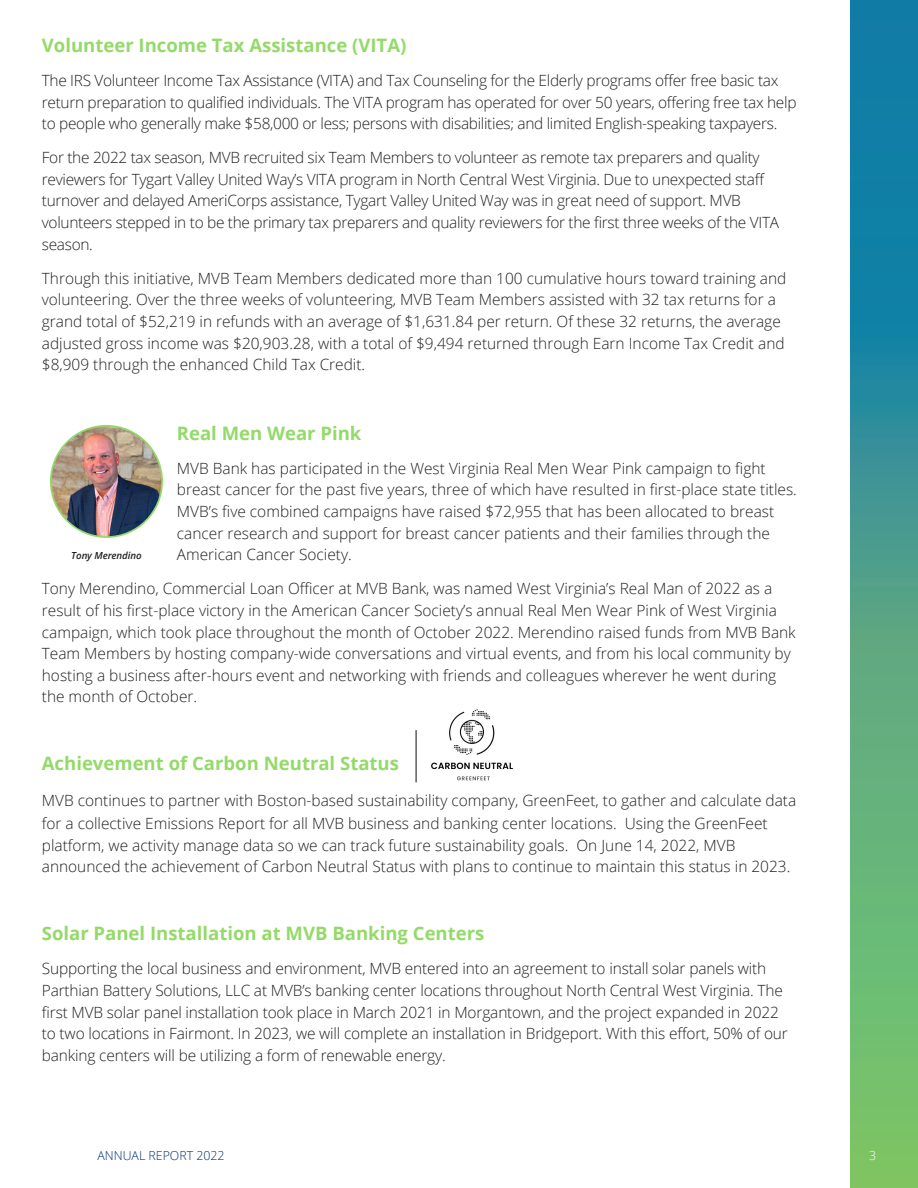
<style>
.page{position:relative;width:918px;height:1188px;background:#fff}
.page>*{position:absolute;margin:0;border:0;box-sizing:border-box;transform-origin:0 0}
.t1{font:700 18.6px "Open Sans";color:#94da69}
.t2{font:300 15.45px/21.6px "Open Sans";color:#231f20}
.t3{font:300 15.45px/21.6px "Open Sans";letter-spacing:-.02em;color:#231f20}
.t4{font:300 12.3px "Open Sans";color:#00306d}
.t5{font:300 12.3px "Open Sans";color:#fff}
.t6{font:italic 600 9.75px "Open Sans";letter-spacing:-.01em;color:#231f20}
</style>
<div class="page">
<svg style="left:851px;top:0;width:67px;height:1188px;background:#459e8b"></svg>
<img style="left:431px;top:709px;width:83px;height:72px">
<hr style="left:415px;top:730px;width:2px;height:52px;background:#636366">
<img style="left:51px;top:426px;width:111px;height:111px;border-radius:56px">
<div style="left:50px;top:425px;width:113px;height:113px;border:2px solid #94da69;border-radius:50%"></div>
<p class="t1" style="left:42px;top:32px;width:366px">Volunteer Income Tax Assistance (VITA)</p>
<p class="t3" style="left:42px;top:69px;width:756px">The IRS Volunteer Income Tax Assistance (VITA) and Tax Counseling for the Elderly programs offer free basic tax return preparation to qualified individuals. The VITA program has operated for over 50 years, offering free tax help to people who generally make $58,000 or less; persons with disabilities; and limited English-speaking taxpayers.</p>
<p class="t3" style="left:42px;top:146px;width:739px">For the 2022 tax season, MVB recruited six Team Members to volunteer as remote tax preparers and quality reviewers for Tygart Valley United Way’s VITA program in North Central West Virginia. Due to unexpected staff turnover and delayed AmeriCorps assistance, Tygart Valley United Way was in great need of support. MVB volunteers stepped in to be the primary tax preparers and quality reviewers for the first three weeks of the VITA season.</p>
<p class="t2" style="left:42px;top:267px;width:746px">Through this initiative, MVB Team Members dedicated more than 100 cumulative hours toward training and volunteering. Over the three weeks of volunteering, MVB Team Members assisted with 32 tax returns for a grand total of $52,219 in refunds with an average of $1,631.84 per return. Of these 32 returns, the average adjusted gross income was $20,903.28, with a total of $9,494 returned through Earn Income Tax Credit and $8,909 through the enhanced Child Tax Credit.</p>
<p class="t1" style="left:177px;top:420px;width:186px">Real Men Wear Pink</p>
<p class="t2" style="left:177px;top:457px;width:622px">MVB Bank has participated in the West Virginia Real Men Wear Pink campaign to fight breast cancer for the past five years, three of which have resulted in first-place state titles.<br>MVB’s five combined campaigns have raised $72,955 that has been allocated to breast cancer research and support for breast cancer patients and their families through the American Cancer Society.</p>
<p class="t2" style="left:42px;top:577px;width:755px">Tony Merendino, Commercial Loan Officer at MVB Bank, was named West Virginia’s Real Man of 2022 as a result of his first-place victory in the American Cancer Society’s annual Real Men Wear Pink of West Virginia campaign, which took place throughout the month of October 2022. Merendino raised funds from MVB Bank Team Members by hosting company-wide conversations and virtual events, and from his local community by hosting a business after-hours event and networking with friends and colleagues wherever he went during the month of October.</p>
<p class="t6" style="left:71px;top:549px;width:72px">Tony Merendino</p>
<p class="t1" style="left:42px;top:751px;width:359px">Achievement of Carbon Neutral Status</p>
<p class="t2" style="left:42px;top:788px;width:756px;line-height:23.1px">MVB continues to partner with Boston-based sustainability company, GreenFeet, to gather and calculate data for a collective Emissions Report for all MVB business and banking center locations. Using the GreenFeet</p>
<p class="t2" style="left:42px;top:834px;width:750px">platform, we activity manage data so we can track future sustainability goals. On June 14, 2022, MVB announced the achievement of Carbon Neutral Status with plans to continue to maintain this status in 2023.</p>
<p class="t1" style="left:42px;top:920px;width:444px">Solar Panel Installation at MVB Banking Centers</p>
<p class="t2" style="left:42px;top:958px;width:748px">Supporting the local business and environment, MVB entered into an agreement to install solar panels with Parthian Battery Solutions, LLC at MVB’s banking center locations throughout North Central West Virginia. The first MVB solar panel installation took place in March 2021 in Morgantown, and the project expanded in 2022 to two locations in Fairmont. In 2023, we will complete an installation in Bridgeport. With this effort, 50% of our banking centers will be utilizing a form of renewable energy.</p>
<p class="t4" style="left:97px;top:1147px;width:129px">ANNUAL REPORT 2022</p>
<p class="t5" style="left:869px;top:1147px;width:9px">3</p>
</div>
